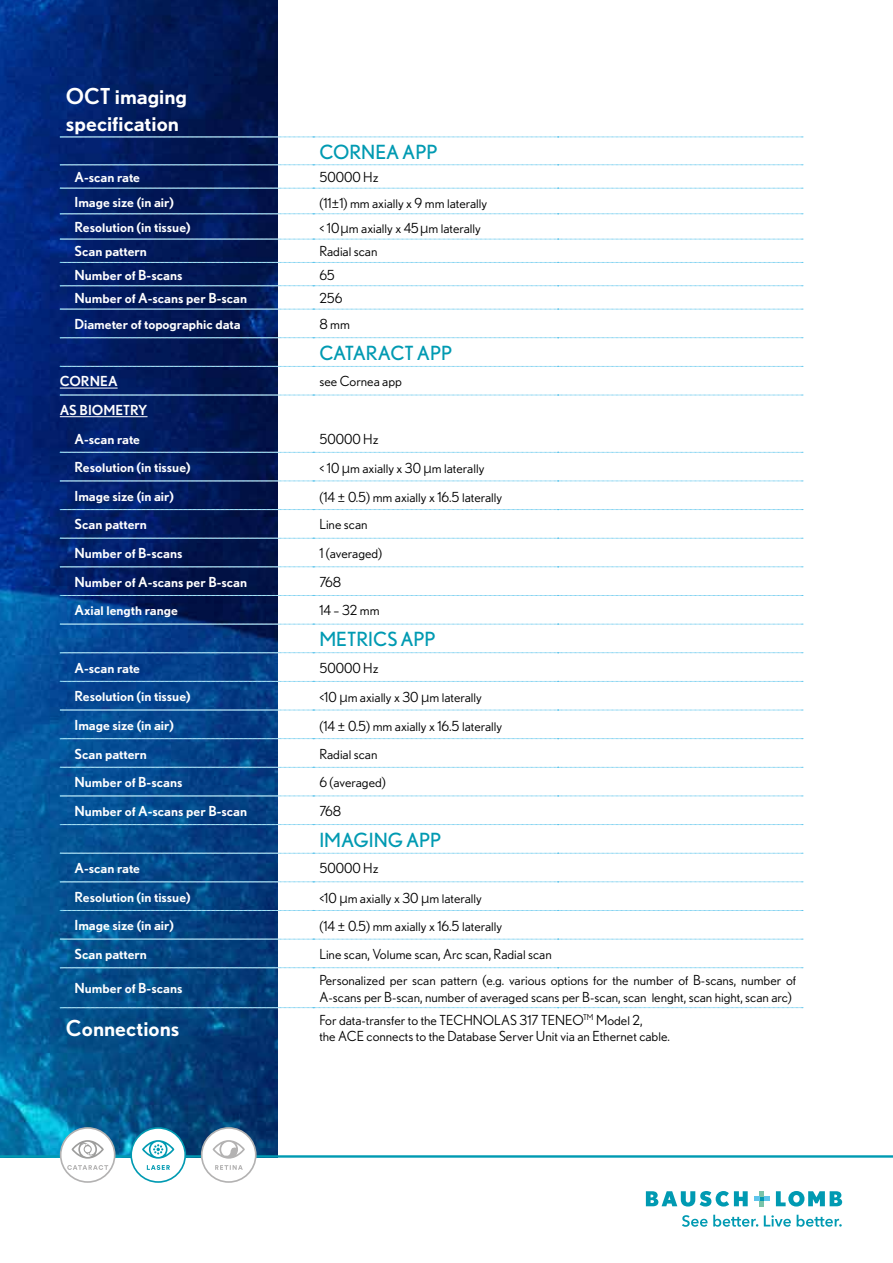
<style>
.page{position:relative;width:893px;height:1263px;background:#fff}
.page>*{position:absolute;margin:0;border:0;box-sizing:border-box;transform-origin:0 0}
.t1{font:500 21.9px/26.4px "Nobel BL";color:#fff}
.t2{font:19.5px "Nobel BL";color:#009ab2}
.t3{font:13.8px/16.6px "Nobel BL";color:#000}
.t4{font:500 13.8px/28.7px "Nobel BL";color:#fff;text-align:center}
.s1{font-family:"Montserrat"}
.s2{font-family:"Raleway"}
</style>
<div class="page">
<img style="left:0;top:0;width:278px;height:1155px">
<svg style="left:60px;top:137px;width:743px;height:1px"></svg>
<svg style="left:60px;top:165px;width:743px;height:1px"></svg>
<svg style="left:60px;top:188px;width:743px;height:1px"></svg>
<svg style="left:60px;top:214px;width:743px;height:1px"></svg>
<svg style="left:60px;top:239px;width:743px;height:1px"></svg>
<svg style="left:60px;top:262px;width:743px;height:1px"></svg>
<svg style="left:60px;top:285px;width:743px;height:1px"></svg>
<svg style="left:60px;top:309px;width:743px;height:1px"></svg>
<svg style="left:60px;top:337px;width:743px;height:1px"></svg>
<svg style="left:60px;top:366px;width:743px;height:1px"></svg>
<svg style="left:60px;top:395px;width:743px;height:1px"></svg>
<svg style="left:60px;top:452px;width:743px;height:1px"></svg>
<svg style="left:60px;top:481px;width:743px;height:1px"></svg>
<svg style="left:60px;top:509px;width:743px;height:1px"></svg>
<svg style="left:60px;top:538px;width:743px;height:1px"></svg>
<svg style="left:60px;top:567px;width:743px;height:1px"></svg>
<svg style="left:60px;top:595px;width:743px;height:1px"></svg>
<svg style="left:60px;top:624px;width:743px;height:1px"></svg>
<svg style="left:60px;top:652px;width:743px;height:1px"></svg>
<svg style="left:60px;top:681px;width:743px;height:1px"></svg>
<svg style="left:60px;top:710px;width:743px;height:1px"></svg>
<svg style="left:60px;top:738px;width:743px;height:1px"></svg>
<svg style="left:60px;top:767px;width:743px;height:1px"></svg>
<svg style="left:60px;top:796px;width:743px;height:1px"></svg>
<svg style="left:60px;top:824px;width:743px;height:1px"></svg>
<svg style="left:60px;top:853px;width:743px;height:1px"></svg>
<svg style="left:60px;top:881px;width:743px;height:1px"></svg>
<svg style="left:60px;top:910px;width:743px;height:1px"></svg>
<svg style="left:60px;top:939px;width:743px;height:1px"></svg>
<svg style="left:60px;top:967px;width:743px;height:1px"></svg>
<svg style="left:60px;top:1007px;width:743px;height:1px"></svg>
<hr style="left:60px;top:388px;width:58px;height:1px;background:#fff">
<hr style="left:60px;top:416px;width:88px;height:1px;background:#fff">
<svg style="left:646px;top:1191px;width:102px;height:15px"></svg>
<svg style="left:776px;top:1191px;width:66px;height:15px"></svg>
<svg style="left:754px;top:1191px;width:15px;height:15px"></svg>
<svg style="left:682px;top:1215px;width:160px;height:12px"></svg>
<hr style="left:0;top:1155px;width:893px;height:3px;background:#009ab2">
<div style="left:61px;top:1128px;width:54px;height:54px;background:#fff;border-radius:50%"></div>
<div style="left:60px;top:1127px;width:56px;height:56px;border:2px solid #b3b2b2;border-radius:50%"></div>
<svg style="left:67px;top:1165px;width:41px;height:5px"></svg>
<svg style="left:72px;top:1140px;width:32px;height:19px"></svg>
<div style="left:131px;top:1128px;width:54px;height:54px;background:#fff;border-radius:50%"></div>
<div style="left:130px;top:1127px;width:56px;height:56px;border:2px solid #009ab2;border-radius:50%"></div>
<svg style="left:147px;top:1165px;width:23px;height:5px"></svg>
<svg style="left:142px;top:1140px;width:32px;height:19px"></svg>
<div style="left:202px;top:1128px;width:54px;height:54px;background:#fff;border-radius:50%"></div>
<div style="left:201px;top:1127px;width:56px;height:56px;border:2px solid #b3b2b2;border-radius:50%"></div>
<svg style="left:215px;top:1165px;width:28px;height:5px"></svg>
<svg style="left:213px;top:1140px;width:32px;height:19px"></svg>
<h1 class="t1" style="left:66px;top:83px;width:123px">OCT imaging specification</h1>
<h2 class="t2" style="left:319px;top:140px;width:119px">CORNEA APP</h2>
<p class="t4" style="left:74px;top:162px;width:67px">A-scan rate</p>
<p class="t3" style="left:319px;top:169px;width:61px">50000 Hz</p>
<p class="t4" style="left:74px;top:187px;width:101px">Image size (in air)</p>
<p class="t3" style="left:319px;top:194px;width:169px">(11<span class="s1">±</span>1) mm axially x 9 mm laterally</p>
<p class="t4" style="left:74px;top:212px;width:118px">Resolution (in tissue)</p>
<p class="t3" style="left:319px;top:219px;width:163px">&lt; 10 <span class="s2">μ</span>m axially x 45 <span class="s2">μ</span>m laterally</p>
<p class="t4" style="left:74px;top:237px;width:74px">Scan pattern</p>
<p class="t3" style="left:319px;top:243px;width:60px">Radial scan</p>
<p class="t4" style="left:74px;top:260px;width:109px">Number of B-scans</p>
<p class="t3" style="left:319px;top:266px;width:17px">65</p>
<p class="t4" style="left:74px;top:283px;width:174px">Number of A-scans per B-scan</p>
<p class="t3" style="left:319px;top:290px;width:25px">256</p>
<p class="t4" style="left:74px;top:309px;width:168px">Diameter of topographic data</p>
<p class="t3" style="left:319px;top:315px;width:32px">8 mm</p>
<h2 class="t2" style="left:319px;top:342px;width:134px">CATARACT APP</h2>
<p class="t4" style="left:60px;top:367px;width:59px">CORNEA</p>
<p class="t3" style="left:319px;top:373px;width:84px">see Cornea app</p>
<p class="t4" style="left:60px;top:395px;width:89px">AS BIOMETRY<br>A-scan rate</p>
<p class="t3" style="left:319px;top:430px;width:61px">50000 Hz</p>
<p class="t4" style="left:74px;top:453px;width:118px">Resolution (in tissue)</p>
<p class="t3" style="left:319px;top:460px;width:166px">&lt; 10 <span class="s2">μ</span>m axially x 30 <span class="s2">μ</span>m laterally</p>
<p class="t4" style="left:74px;top:481px;width:101px">Image size (in air)</p>
<p class="t3" style="left:319px;top:488px;width:184px">(14 <span class="s1">±</span> 0.5) mm axially x 16.5 laterally</p>
<p class="t4" style="left:74px;top:510px;width:74px">Scan pattern</p>
<p class="t3" style="left:319px;top:516px;width:50px">Line scan</p>
<p class="t4" style="left:74px;top:538px;width:109px">Number of B-scans</p>
<p class="t3" style="left:319px;top:545px;width:64px">1 (averaged)</p>
<p class="t4" style="left:74px;top:567px;width:174px">Number of A-scans per B-scan</p>
<p class="t3" style="left:319px;top:573px;width:23px">768</p>
<p class="t4" style="left:74px;top:596px;width:105px">Axial length range</p>
<p class="t3" style="left:319px;top:602px;width:62px">14 – 32 mm</p>
<h2 class="t2" style="left:319px;top:628px;width:118px">METRICS APP</h2>
<p class="t4" style="left:74px;top:653px;width:67px">A-scan rate</p>
<p class="t3" style="left:319px;top:659px;width:61px">50000 Hz</p>
<p class="t4" style="left:74px;top:682px;width:118px">Resolution (in tissue)</p>
<p class="t3" style="left:319px;top:689px;width:164px">&lt;10 <span class="s2">μ</span>m axially x 30 <span class="s2">μ</span>m laterally</p>
<p class="t4" style="left:74px;top:710px;width:101px">Image size (in air)</p>
<p class="t3" style="left:319px;top:718px;width:184px">(14 <span class="s1">±</span> 0.5) mm axially x 16.5 laterally</p>
<p class="t4" style="left:74px;top:739px;width:74px">Scan pattern</p>
<p class="t3" style="left:319px;top:745px;width:60px">Radial scan</p>
<p class="t4" style="left:74px;top:767px;width:109px">Number of B-scans</p>
<p class="t3" style="left:319px;top:774px;width:68px">6 (averaged)</p>
<p class="t4" style="left:74px;top:796px;width:174px">Number of A-scans per B-scan</p>
<p class="t3" style="left:319px;top:802px;width:23px">768</p>
<h2 class="t2" style="left:319px;top:828px;width:123px">IMAGING APP</h2>
<p class="t4" style="left:74px;top:853px;width:67px">A-scan rate</p>
<p class="t3" style="left:319px;top:860px;width:61px">50000 Hz</p>
<p class="t4" style="left:74px;top:882px;width:118px">Resolution (in tissue)</p>
<p class="t3" style="left:319px;top:889px;width:164px">&lt;10 <span class="s2">μ</span>m axially x 30 <span class="s2">μ</span>m laterally</p>
<p class="t4" style="left:74px;top:911px;width:101px">Image size (in air)</p>
<p class="t3" style="left:319px;top:918px;width:184px">(14 <span class="s1">±</span> 0.5) mm axially x 16.5 laterally</p>
<p class="t4" style="left:74px;top:939px;width:74px">Scan pattern</p>
<p class="t3" style="left:319px;top:945px;width:234px">Line scan, Volume scan, Arc scan, Radial scan</p>
<p class="t4" style="left:74px;top:974px;width:109px">Number of B-scans</p>
<p class="t3" style="left:319px;top:971px;width:478px">Personalized per scan pattern (e.g. various options for the number of B-scans, number of<br>A-scans per B-scan, number of averaged scans per B-scan, scan lenght, scan hight, scan arc)</p>
<h1 class="t1" style="left:66px;top:1015px;width:115px">Connections</h1>
<p class="t3" style="left:319px;top:1011px;width:352px">For data-transfer to the TECHNOLAS 317 TENEO<sup>TM</sup> Model 2,<br>the ACE connects to the Database Server Unit via an Ethernet cable.</p>
</div>
